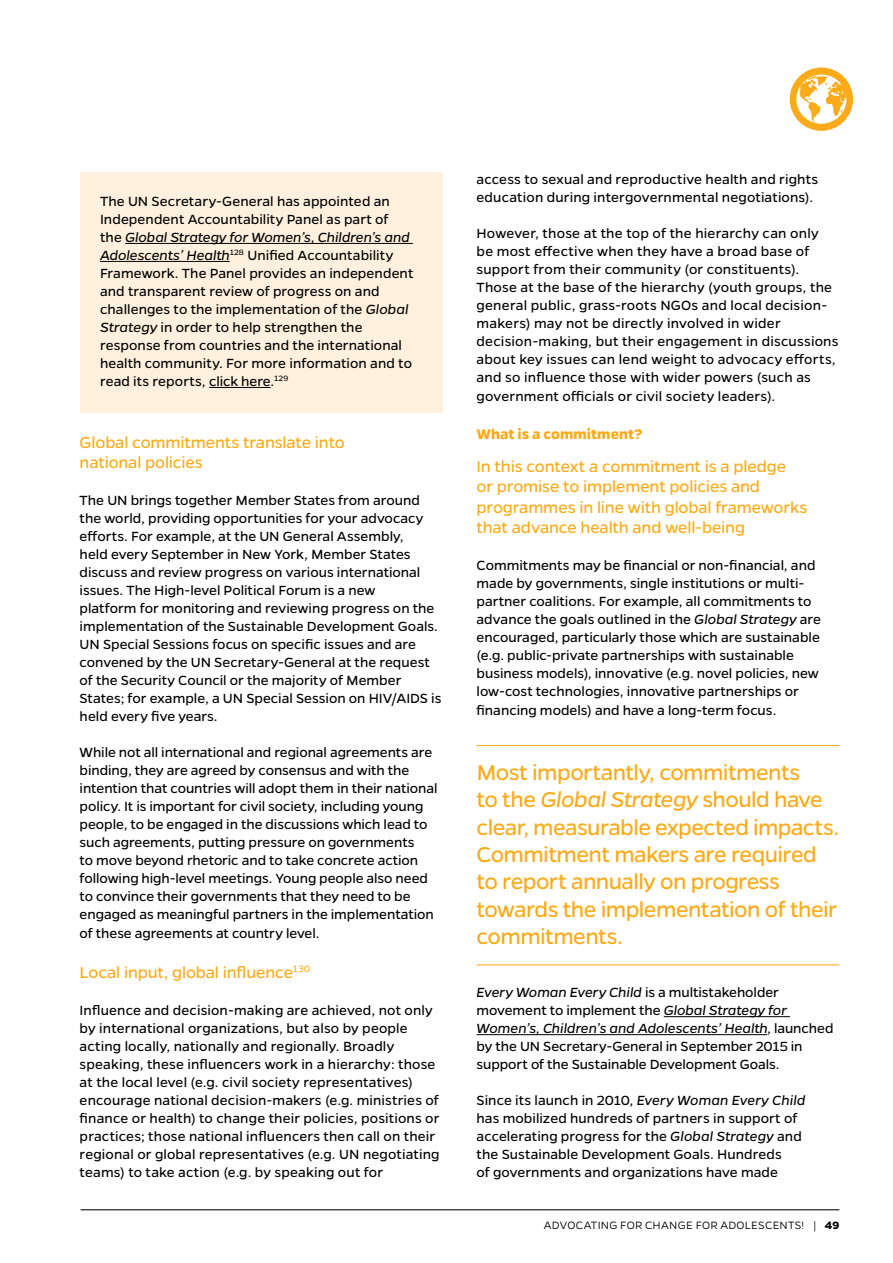
<style>
.page{position:relative;width:893px;height:1263px;background:#fff}
.page>*{position:absolute;margin:0;border:0;box-sizing:border-box;transform-origin:0 0}
.t1{font:24.15px/27.3px "Gentona";letter-spacing:-.025em;color:#fbaa19}
.t2{font:17.85px/20.4px "Gentona";letter-spacing:-.005em;color:#fbaa19}
.t3{font:700 15.75px "Gentona";color:#fbaa19}
.t4{font:15px/18px "Gentona";letter-spacing:.005em;color:#000}
.t5{font:300 12px "Gentona";letter-spacing:.02em;color:#000}
.s1{font-style:italic}
.s2{font-weight:700}
</style>
<div class="page">
<div style="left:790px;top:67px;width:63px;height:64px;background:#fbaa19;border-radius:50%"></div>
<svg style="left:796px;top:75px;width:50px;height:49px"></svg>
<hr style="left:81px;top:1209px;width:758px;height:1px;background:#000">
<div style="left:80px;top:173px;width:363px;height:240px;background:#fff1de"></div>
<hr style="left:125px;top:243px;width:288px;height:1px;background:#000">
<hr style="left:100px;top:261px;width:130px;height:1px;background:#000">
<hr style="left:209px;top:387px;width:62px;height:1px;background:#000">
<hr style="left:477px;top:745px;width:362px;height:1px;background:#fbaa19">
<hr style="left:477px;top:964px;width:362px;height:1px;background:#fbaa19">
<hr style="left:664px;top:1016px;width:126px;height:1px;background:#000">
<hr style="left:477px;top:1034px;width:290px;height:1px;background:#000">
<p class="t4" style="left:100px;top:192px;width:315px">The UN Secretary-General has appointed an Independent Accountability Panel as part of the <span class="s1">Global Strategy for Women’s, Children’s and Adolescents’ Health</span><sup>128</sup> Unified Accountability Framework. The Panel provides an independent and transparent review of progress on and challenges to the implementation of the <span class="s1">Global Strategy</span> in order to help strengthen the response from countries and the international health community. For more information and to read its reports, click here.<sup>129</sup></p>
<p class="t2" style="left:80px;top:432px;width:267px">Global commitments translate into national policies</p>
<p class="t4" style="left:80px;top:492px;width:363px">The UN brings together Member States from around the world, providing opportunities for your advocacy efforts. For example, at the UN General Assembly,<br>held every September in New York, Member States discuss and review progress on various international issues. The High-level Political Forum is a new<br>platform for monitoring and reviewing progress on the implementation of the Sustainable Development Goals.<br>UN Special Sessions focus on specific issues and are convened by the UN Secretary-General at the request of the Security Council or the majority of Member States; for example, a UN Special Session on HIV/AIDS is held every five years.</p>
<p class="t4" style="left:80px;top:743px;width:359px">While not all international and regional agreements are binding, they are agreed by consensus and with the intention that countries will adopt them in their national policy. It is important for civil society, including young people, to be engaged in the discussions which lead to such agreements, putting pressure on governments<br>to move beyond rhetoric and to take concrete action following high-level meetings. Young people also need to convince their governments that they need to be engaged as meaningful partners in the implementation of these agreements at country level.</p>
<p class="t2" style="left:80px;top:962px;width:232px">Local input, global influence<sup>130</sup></p>
<p class="t4" style="left:80px;top:1001px;width:361px">Influence and decision-making are achieved, not only by international organizations, but also by people acting locally, nationally and regionally. Broadly speaking, these influencers work in a hierarchy: those at the local level (e.g. civil society representatives) encourage national decision-makers (e.g. ministries of finance or health) to change their policies, positions or practices; those national influencers then call on their regional or global representatives (e.g. UN negotiating teams) to take action (e.g. by speaking out for</p>
<p class="t4" style="left:477px;top:170px;width:343px">access to sexual and reproductive health and rights education during intergovernmental negotiations).</p>
<p class="t4" style="left:477px;top:224px;width:363px">However, those at the top of the hierarchy can only be most effective when they have a broad base of support from their community (or constituents).<br>Those at the base of the hierarchy (youth groups, the general public, grass-roots NGOs and local decision&shy;makers) may not be directly involved in wider decision-making, but their engagement in discussions about key issues can lend weight to advocacy efforts, and so influence those with wider powers (such as government officials or civil society leaders).</p>
<p class="t3" style="left:477px;top:425px;width:168px">What is a commitment?</p>
<p class="t2" style="left:477px;top:456px;width:332px">In this context a commitment is a pledge<br>or promise to implement policies and programmes in line with global frameworks that advance health and well-being</p>
<p class="t4" style="left:477px;top:556px;width:346px">Commitments may be financial or non-financial, and made by governments, single institutions or multi&shy;partner coalitions. For example, all commitments to advance the goals outlined in the <span class="s1">Global Strategy</span> are encouraged, particularly those which are sustainable (e.g. public-private partnerships with sustainable business models), innovative (e.g. novel policies, new low-cost technologies, innovative partnerships or financing models) and have a long-term focus.</p>
<h1 class="t1" style="left:477px;top:759px;width:364px">Most importantly, commitments<br>to the <span class="s1">Global Strategy</span> should have clear, measurable expected impacts.<br>Commitment makers are required to report annually on progress towards the implementation of their commitments.</h1>
<p class="t4" style="left:477px;top:983px;width:358px"><span class="s1">Every Woman Every Child</span> is a multistakeholder movement to implement the <span class="s1">Global Strategy for Women’s, Children’s and Adolescents’ Health</span>, launched by the UN Secretary-General in September 2015 in support of the Sustainable Development Goals.</p>
<p class="t4" style="left:477px;top:1091px;width:330px">Since its launch in 2010, <span class="s1">Every Woman Every Child </span>has mobilized hundreds of partners in support of accelerating progress for the <span class="s1">Global Strategy</span> and the Sustainable Development Goals. Hundreds<br>of governments and organizations have made</p>
<p class="t5" style="left:544px;top:1218px;width:297px">ADVOCATING FOR CHANGE FOR ADOLESCENTS! | <span class="s2">49</span></p>
</div>
